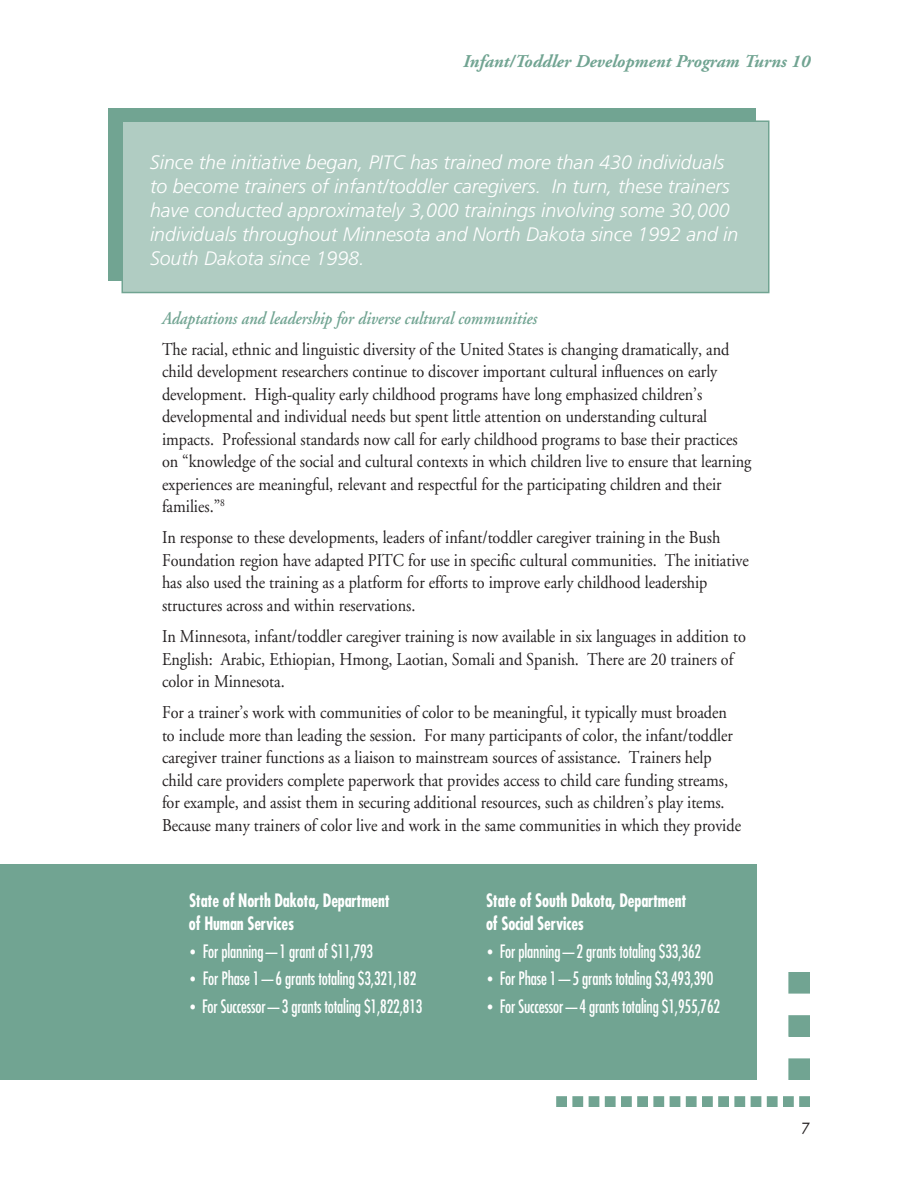
<style>
.page{position:relative;width:918px;height:1188px;background:#fff}
.page>*{position:absolute;margin:0;border:0;box-sizing:border-box;transform-origin:0 0}
.t1{font:italic 300 19.5px/24px "Frutiger LT";color:#fff}
.t2{font:18px/22.5px "Adobe Garamond LT";color:#231f20;scale:.9 1}
.t3{font:condensed 18px "Futura LT";letter-spacing:-.01em;color:#fff;scale:.9 1}
.t4{font:700 condensed 18px/22.5px "Futura LT";letter-spacing:-.01em;color:#fff;scale:.9 1}
.t5{font:italic 600 18px "Adobe Garamond LT";color:#71a492;scale:.9 1}
.t6{font:italic 700 18px "Adobe Garamond LT";color:#71a492}
.t7{font:15px "Futura LT";color:#231f20;scale:.9 1}
.s1{font-family:"Adobe Garamond LT";font-style:italic;font-stretch:normal}
</style>
<div class="page">
<div style="left:789px;top:1059px;width:20px;height:20px;background:#71a492"></div>
<div style="left:788px;top:1058px;width:22px;height:22px;border:2px solid #71a492"></div>
<div style="left:789px;top:1016px;width:20px;height:20px;background:#71a492"></div>
<div style="left:788px;top:1015px;width:22px;height:22px;border:2px solid #71a492"></div>
<div style="left:789px;top:973px;width:20px;height:20px;background:#71a492"></div>
<div style="left:788px;top:972px;width:22px;height:22px;border:2px solid #71a492"></div>
<div style="left:800px;top:1097px;width:9px;height:9px;background:#71a492"></div>
<div style="left:799px;top:1096px;width:11px;height:11px;border:2px solid #71a492"></div>
<div style="left:768px;top:1097px;width:9px;height:9px;background:#71a492"></div>
<div style="left:767px;top:1096px;width:11px;height:11px;border:2px solid #71a492"></div>
<div style="left:751px;top:1097px;width:10px;height:9px;background:#71a492"></div>
<div style="left:751px;top:1096px;width:10px;height:11px;border:2px solid #71a492"></div>
<div style="left:784px;top:1097px;width:9px;height:9px;background:#71a492"></div>
<div style="left:783px;top:1096px;width:11px;height:11px;border:2px solid #71a492"></div>
<div style="left:735px;top:1097px;width:9px;height:9px;background:#71a492"></div>
<div style="left:734px;top:1096px;width:11px;height:11px;border:2px solid #71a492"></div>
<div style="left:703px;top:1097px;width:9px;height:9px;background:#71a492"></div>
<div style="left:702px;top:1096px;width:11px;height:11px;border:2px solid #71a492"></div>
<div style="left:687px;top:1097px;width:9px;height:9px;background:#71a492"></div>
<div style="left:686px;top:1096px;width:11px;height:11px;border:2px solid #71a492"></div>
<div style="left:719px;top:1097px;width:9px;height:9px;background:#71a492"></div>
<div style="left:718px;top:1096px;width:11px;height:11px;border:2px solid #71a492"></div>
<div style="left:670px;top:1097px;width:10px;height:9px;background:#71a492"></div>
<div style="left:670px;top:1096px;width:10px;height:11px;border:2px solid #71a492"></div>
<div style="left:638px;top:1097px;width:9px;height:9px;background:#71a492"></div>
<div style="left:637px;top:1096px;width:11px;height:11px;border:2px solid #71a492"></div>
<div style="left:622px;top:1097px;width:9px;height:9px;background:#71a492"></div>
<div style="left:621px;top:1096px;width:11px;height:11px;border:2px solid #71a492"></div>
<div style="left:654px;top:1097px;width:9px;height:9px;background:#71a492"></div>
<div style="left:653px;top:1096px;width:11px;height:11px;border:2px solid #71a492"></div>
<div style="left:606px;top:1097px;width:9px;height:9px;background:#71a492"></div>
<div style="left:605px;top:1096px;width:11px;height:11px;border:2px solid #71a492"></div>
<div style="left:573px;top:1097px;width:9px;height:9px;background:#71a492"></div>
<div style="left:572px;top:1096px;width:11px;height:11px;border:2px solid #71a492"></div>
<div style="left:557px;top:1097px;width:9px;height:9px;background:#71a492"></div>
<div style="left:556px;top:1096px;width:11px;height:11px;border:2px solid #71a492"></div>
<div style="left:589px;top:1097px;width:10px;height:9px;background:#71a492"></div>
<div style="left:589px;top:1096px;width:10px;height:11px;border:2px solid #71a492"></div>
<div style="left:162px;top:864px;width:297px;height:216px;background:#71a492"></div>
<div style="left:459px;top:864px;width:297px;height:216px;background:#71a492"></div>
<div style="left:0;top:864px;width:162px;height:216px;background:#71a492"></div>
<div style="left:108px;top:108px;width:648px;height:173px;background:#71a492"></div>
<div style="left:122px;top:121px;width:647px;height:172px;background:#b0ccc2"></div>
<div style="left:122px;top:120px;width:648px;height:173px;border:2px solid #71a492"></div>
<p class="t6" style="left:463px;top:51px;width:348px">Infant/Toddler Development Program Turns 10</p>
<p class="t1" style="left:150px;top:151px;width:590px">Since the initiative began, PITC has trained more than 430 individuals to become trainers of infant/toddler caregivers. In turn, these trainers have conducted approximately 3,000 trainings involving some 30,000 individuals throughout Minnesota and North Dakota since 1992 and in South Dakota since 1998.</p>
<p class="t5" style="left:162px;top:308px;width:418px">Adaptations and leadership for diverse cultural communities</p>
<p class="t2" style="left:162px;top:338px;width:657px">The racial, ethnic and linguistic diversity of the United States is changing dramatically, and child development researchers continue to discover important cultural influences on early development. High-quality early childhood programs have long emphasized children’s developmental and individual needs but spent little attention on understanding cultural impacts. Professional standards now call for early childhood programs to base their practices on “knowledge of the social and cultural contexts in which children live to ensure that learning experiences are meaningful, relevant and respectful for the participating children and their families.”<sup>8</sup></p>
<p class="t2" style="left:162px;top:527px;width:654px">In response to these developments, leaders of infant/toddler caregiver training in the Bush Foundation region have adapted PITC for use in specific cultural communities. The initiative has also used the training as a platform for efforts to improve early childhood leadership structures across and within reservations.</p>
<p class="t2" style="left:162px;top:626px;width:650px">In Minnesota, infant/toddler caregiver training is now available in six languages in addition to<br>English: Arabic, Ethiopian, Hmong, Laotian, Somali and Spanish. There are 20 trainers of color in Minnesota.</p>
<p class="t2" style="left:162px;top:702px;width:645px">For a trainer’s work with communities of color to be meaningful, it typically must broaden to include more than leading the session. For many participants of color, the infant/toddler caregiver trainer functions as a liaison to mainstream sources of assistance. Trainers help child care providers complete paperwork that provides access to child care funding streams, for example, and assist them in securing additional resources, such as children’s play items.<br>Because many trainers of color live and work in the same communities in which they provide</p>
<p class="t4" style="left:189px;top:890px;width:225px">State of North Dakota, Department of Human Services</p>
<p class="t3" style="left:189px;top:940px;width:206px"><span class="s1">•</span> For planning—1 grant of $11,793</p>
<p class="t3" style="left:189px;top:968px;width:254px"><span class="s1">•</span> For Phase 1—6 grants totaling $3,321,182</p>
<p class="t3" style="left:189px;top:996px;width:261px"><span class="s1">•</span> For Successor—3 grants totaling $1,822,813</p>
<p class="t4" style="left:486px;top:890px;width:224px">State of South Dakota, Department of Social Services</p>
<p class="t3" style="left:486px;top:940px;width:241px"><span class="s1">•</span> For planning—2 grants totaling $33,362</p>
<p class="t3" style="left:486px;top:968px;width:254px"><span class="s1">•</span> For Phase 1—5 grants totaling $3,493,390</p>
<p class="t3" style="left:486px;top:996px;width:262px"><span class="s1">•</span> For Successor—4 grants totaling $1,955,762</p>
<p class="t7" style="left:802px;top:1119px;width:11px">7</p>
</div>
